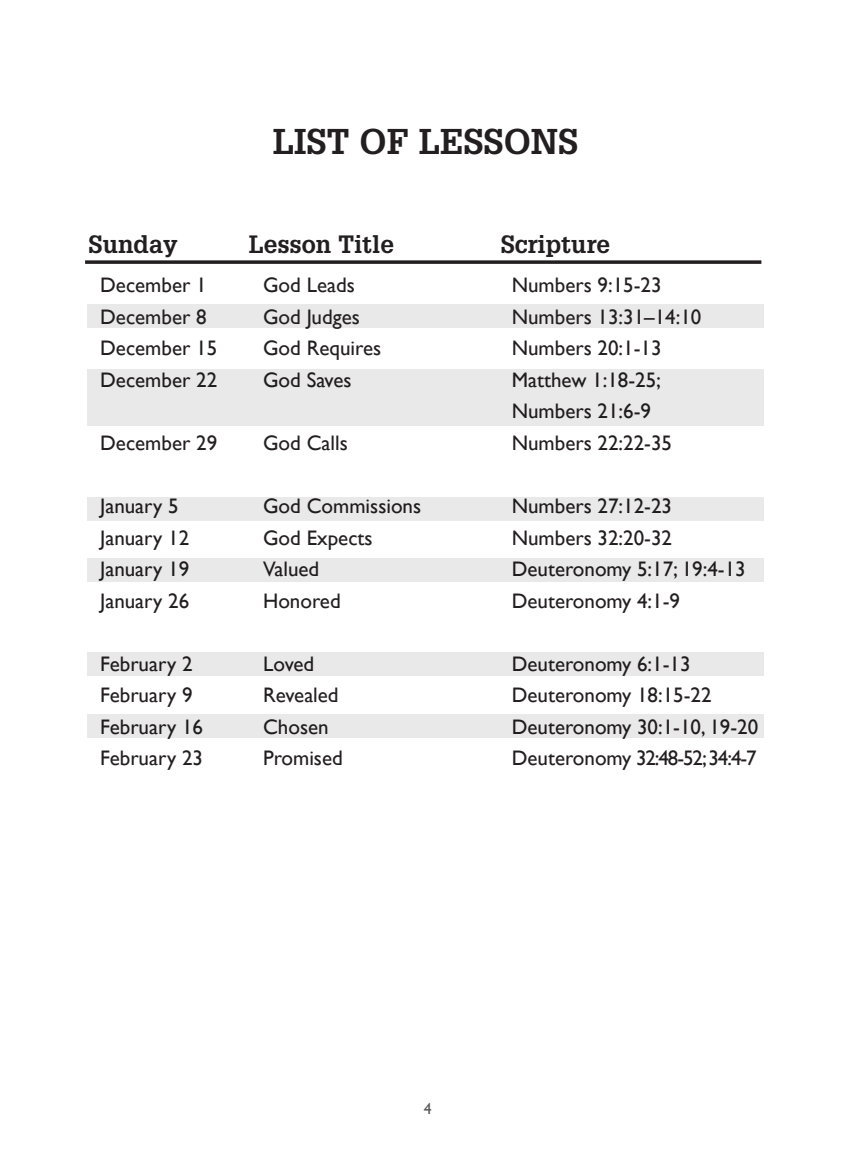
<style>
.page{position:relative;width:851px;height:1166px;background:#fff}
.page>*{position:absolute;margin:0;border:0;box-sizing:border-box;transform-origin:0 0}
.scripture{font:700 35px "Glypha LT Std";color:#231f20}
.scripture-2{font:700 24.5px "Glypha LT Std";color:#231f20}
.scripture-3{font:21px "Gill Sans";color:#231f20}
.t1{font:15.75px "Gill Sans";color:#57585a}
</style>
<div class="page">
<svg style="left:85px;top:260px;width:676px;height:4px;background:#3e3a3b"></svg>
<div style="left:87px;top:304px;width:676px;height:24px;background:#e9e9e9"></div>
<div style="left:87px;top:369px;width:676px;height:56px;background:#e9e9e9"></div>
<div style="left:87px;top:497px;width:676px;height:24px;background:#e9e9e9"></div>
<div style="left:87px;top:558px;width:676px;height:24px;background:#e9e9e9"></div>
<div style="left:87px;top:652px;width:676px;height:24px;background:#e9e9e9"></div>
<div style="left:87px;top:714px;width:676px;height:24px;background:#e9e9e9"></div>
<p class="scripture" style="left:273px;top:120px;width:307px">LIST OF LESSONS</p>
<p class="scripture-2" style="left:89px;top:229px;width:90px">Sunday</p>
<p class="scripture-2" style="left:249px;top:229px;width:147px">Lesson Title</p>
<p class="scripture-2" style="left:501px;top:229px;width:111px">Scripture</p>
<p class="scripture-3" style="left:100px;top:273px;width:108px">December 1</p>
<p class="scripture-3" style="left:263px;top:273px;width:93px">God Leads</p>
<p class="scripture-3" style="left:511px;top:273px;width:151px">Numbers 9:15-23</p>
<p class="scripture-3" style="left:100px;top:305px;width:108px">December 8</p>
<p class="scripture-3" style="left:263px;top:305px;width:98px">God Judges</p>
<p class="scripture-3" style="left:511px;top:305px;width:191px">Numbers 13:31–14:10</p>
<p class="scripture-3" style="left:100px;top:336px;width:118px">December 15</p>
<p class="scripture-3" style="left:263px;top:336px;width:120px">God Requires</p>
<p class="scripture-3" style="left:511px;top:336px;width:151px">Numbers 20:1-13</p>
<p class="scripture-3" style="left:100px;top:368px;width:118px">December 22</p>
<p class="scripture-3" style="left:263px;top:368px;width:90px">God Saves</p>
<p class="scripture-3" style="left:511px;top:368px;width:151px">Matthew 1:18-25;</p>
<p class="scripture-3" style="left:511px;top:399px;width:141px">Numbers 21:6-9</p>
<p class="scripture-3" style="left:100px;top:431px;width:118px">December 29</p>
<p class="scripture-3" style="left:263px;top:431px;width:86px">God Calls</p>
<p class="scripture-3" style="left:511px;top:431px;width:162px">Numbers 22:22-35</p>
<p class="scripture-3" style="left:100px;top:494px;width:80px">January 5</p>
<p class="scripture-3" style="left:263px;top:494px;width:160px">God Commissions</p>
<p class="scripture-3" style="left:511px;top:494px;width:162px">Numbers 27:12-23</p>
<p class="scripture-3" style="left:100px;top:525px;width:90px">January 12</p>
<p class="scripture-3" style="left:263px;top:525px;width:111px">God Expects</p>
<p class="scripture-3" style="left:511px;top:525px;width:162px">Numbers 32:20-32</p>
<p class="scripture-3" style="left:100px;top:557px;width:90px">January 19</p>
<p class="scripture-3" style="left:263px;top:557px;width:58px">Valued</p>
<p class="scripture-3" style="left:511px;top:557px;width:235px">Deuteronomy 5:17; 19:4-13</p>
<p class="scripture-3" style="left:100px;top:588px;width:90px">January 26</p>
<p class="scripture-3" style="left:263px;top:588px;width:79px">Honored</p>
<p class="scripture-3" style="left:511px;top:588px;width:170px">Deuteronomy 4:1-9</p>
<p class="scripture-3" style="left:100px;top:651px;width:94px">February 2</p>
<p class="scripture-3" style="left:263px;top:651px;width:53px">Loved</p>
<p class="scripture-3" style="left:511px;top:651px;width:180px">Deuteronomy 6:1-13</p>
<p class="scripture-3" style="left:100px;top:683px;width:94px">February 9</p>
<p class="scripture-3" style="left:263px;top:683px;width:77px">Revealed</p>
<p class="scripture-3" style="left:511px;top:683px;width:201px">Deuteronomy 18:15-22</p>
<p class="scripture-3" style="left:100px;top:714px;width:104px">February 16</p>
<p class="scripture-3" style="left:263px;top:714px;width:67px">Chosen</p>
<p class="scripture-3" style="left:511px;top:714px;width:248px">Deuteronomy 30:1-10, 19-20</p>
<p class="scripture-3" style="left:100px;top:746px;width:104px">February 23</p>
<p class="scripture-3" style="left:263px;top:746px;width:81px">Promised</p>
<p class="scripture-3" style="left:511px;top:746px;width:246px">Deuteronomy 32:48-52; 34:4-7</p>
<p class="t1" style="left:424px;top:1099px;width:9px">4</p>
</div>
